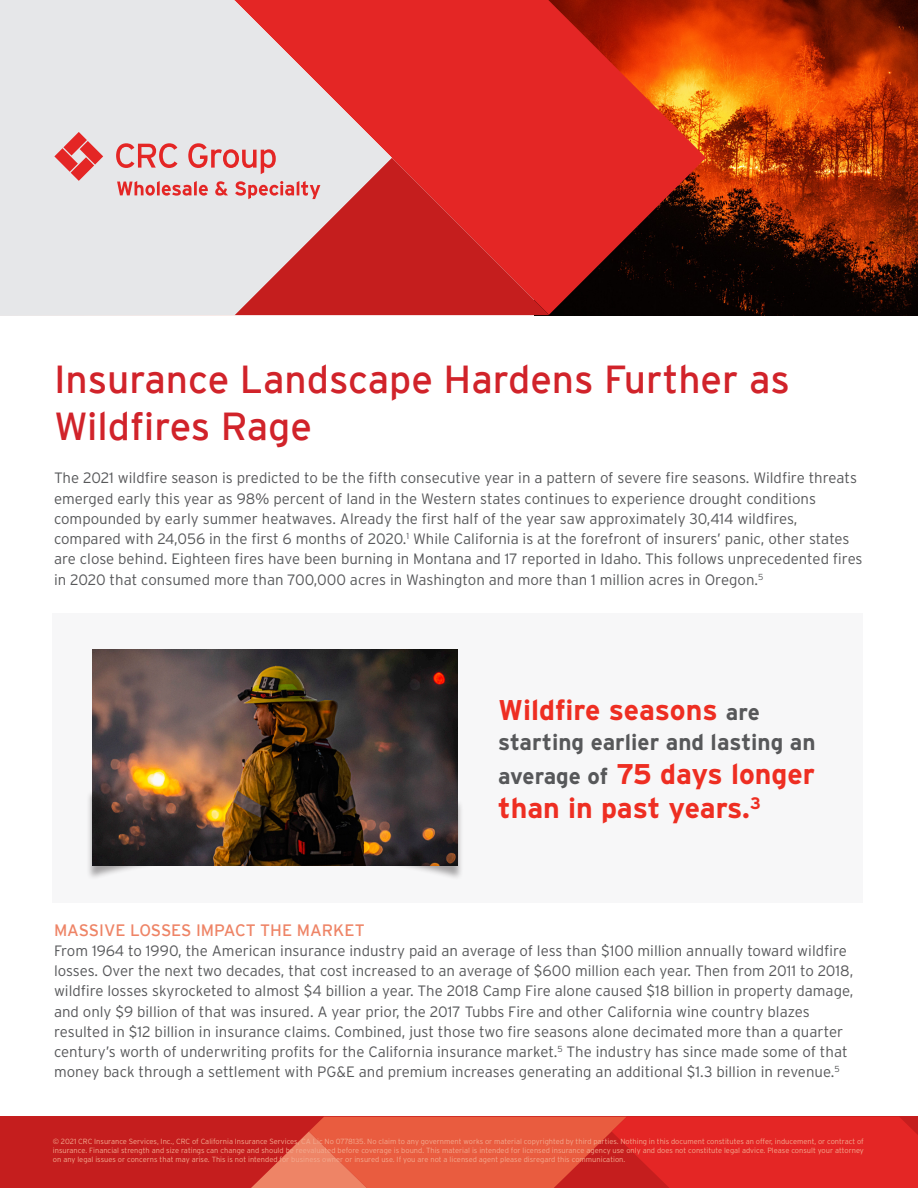
<style>
.page{position:relative;width:918px;height:1188px;background:#fff}
.page>*{position:absolute;margin:0;border:0;box-sizing:border-box;transform-origin:0 0}
.Document_Title-Inter{font:39px/46.8px "Interstate";color:#d1232a}
.Body_Bullet_point{font:700 28.5px/34.2px "Interstate";color:#ee2e22}
.Body_Bullet_point-2{font:700 22.5px "Interstate";color:#57585a}
.Body_Bullet_point-3{font:16.5px "Interstate";color:#ee8466}
.Body_Bullet_point-4{font:300 15px/20.2px "Interstate";color:#57585a}
.t1{font:300 7.5px/9px "Interstate";color:#f3aa8f;text-align:justify}
.s1{font-size:22.5px;color:#57585a}
</style>
<div class="page">
<img style="left:706px;top:0;width:212px;height:315px">
<svg style="left:392px;top:0;width:314px;height:315px;background:#bd261a"></svg>
<svg style="left:392px;top:158px;width:157px;height:157px;background:#d42222"></svg>
<svg style="left:0;top:0;width:392px;height:316px;background:#dfa1a3"></svg>
<svg style="left:0;top:0;width:320px;height:199px;background:#e5d1d3"></svg>
<div style="left:0;top:1117px;width:918px;height:71px;background:#c51e1e"></div>
<svg style="left:251px;top:1117px;width:667px;height:71px;background:#e24032"></svg>
<div style="left:53px;top:613px;width:810px;height:289px;background:#f7f7f8"></div>
<div style="left:86px;top:789px;width:378px;height:92px;background:#231f20;opacity:.4"></div>
<img style="left:92px;top:650px;width:366px;height:216px">
<p class="Document_Title-Inter" style="left:54px;top:356px;width:737px">Insurance Landscape Hardens Further as<br>Wildfires Rage</p>
<p class="Body_Bullet_point-4" style="left:54px;top:468px;width:810px">The 2021 wildfire season is predicted to be the fifth consecutive year in a pattern of severe fire seasons. Wildfire threats emerged early this year as 98% percent of land in the Western states continues to experience drought conditions compounded by early summer heatwaves. Already the first half of the year saw approximately 30,414 wildfires, compared with 24,056 in the first 6 months of 2020.<sup>1</sup> While California is at the forefront of insurers’ panic, other states are close behind. Eighteen fires have been burning in Montana and 17 reported in Idaho. This follows unprecedented fires in 2020 that consumed more than 700,000 acres in Washington and more than 1 million acres in Oregon.<sup>5</sup></p>
<p class="Body_Bullet_point" style="left:498px;top:693px;width:263px">Wildfire seasons <span class="s1">are</span></p>
<p class="Body_Bullet_point-2" style="left:498px;top:728px;width:319px">starting earlier and lasting an</p>
<p class="Body_Bullet_point" style="left:498px;top:757px;width:318px"><span class="s1">average of</span> 75 days longer than in past years.<sup>3</sup></p>
<p class="Body_Bullet_point-3" style="left:54px;top:921px;width:312px">MASSIVE LOSSES IMPACT THE MARKET</p>
<p class="Body_Bullet_point-4" style="left:54px;top:940px;width:801px">From 1964 to 1990, the American insurance industry paid an average of less than $100 million annually toward wildfire losses. Over the next two decades, that cost increased to an average of $600 million each year. Then from 2011 to 2018, wildfire losses skyrocketed to almost $4 billion a year. The 2018 Camp Fire alone caused $18 billion in property damage, and only $9 billion of that was insured. A year prior, the 2017 Tubbs Fire and other California wine country blazes resulted in $12 billion in insurance claims. Combined, just those two fire seasons alone decimated more than a quarter century’s worth of underwriting profits for the California insurance market.<sup>5</sup> The industry has since made some of that money back through a settlement with PG&amp;E and premium increases generating an additional $1.3 billion in revenue.<sup>5</sup></p>
<p class="t1" style="left:53px;top:1136px;width:813px">© 2021 CRC Insurance Services, Inc., CRC of California Insurance Services, CA Lic No 0778135. No claim to any government works or material copyrighted by third parties. Nothing in this document constitutes an offer, inducement, or contract of insurance. Financial strength and size ratings can change and should be reevaluated before coverage is bound. This material is intended for licensed insurance agency use only and does not constitute legal advice. Please consult your attorney on any legal issues or concerns that may arise. This is not intended for business owner or insured use. If you are not a licensed agent please disregard this communication.</p>
</div>
